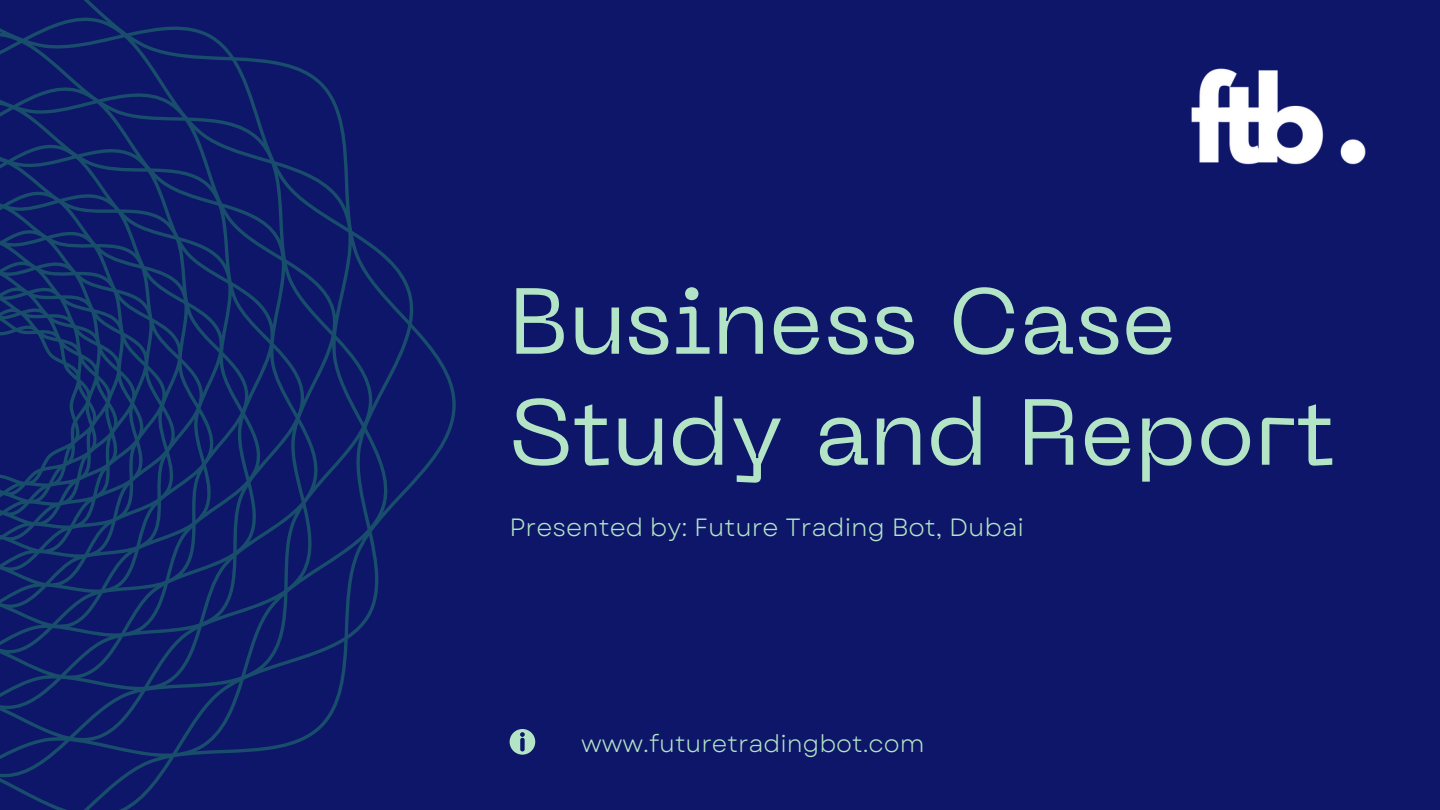
<style>
.page{position:relative;width:1440px;height:810px;background:#0d1669}
.page>*{position:absolute;margin:0;border:0;box-sizing:border-box;transform-origin:0 0}
.t1{font:93px/111px "PP Neue Machina";color:#b3e4c5}
.t2{font:25px "Garet";color:#b3e4c5}
.t3{font:24.1px "Garet";color:#b3e4c5}
</style>
<div class="page">
<svg style="left:0;top:0;width:456px;height:810px"></svg>
<svg style="left:510px;top:729px;width:25px;height:25px"></svg>
<img style="left:1191px;top:68px;width:175px;height:97px">
<p class="t1" style="left:510px;top:275px;width:828px">Business Case<br>Study and Report</p>
<p class="t2" style="left:510px;top:510px;width:516px">Presented by: Future Trading Bot, Dubai</p>
<p class="t3" style="left:581px;top:726px;width:345px">www.futuretradingbot.com</p>
</div>
